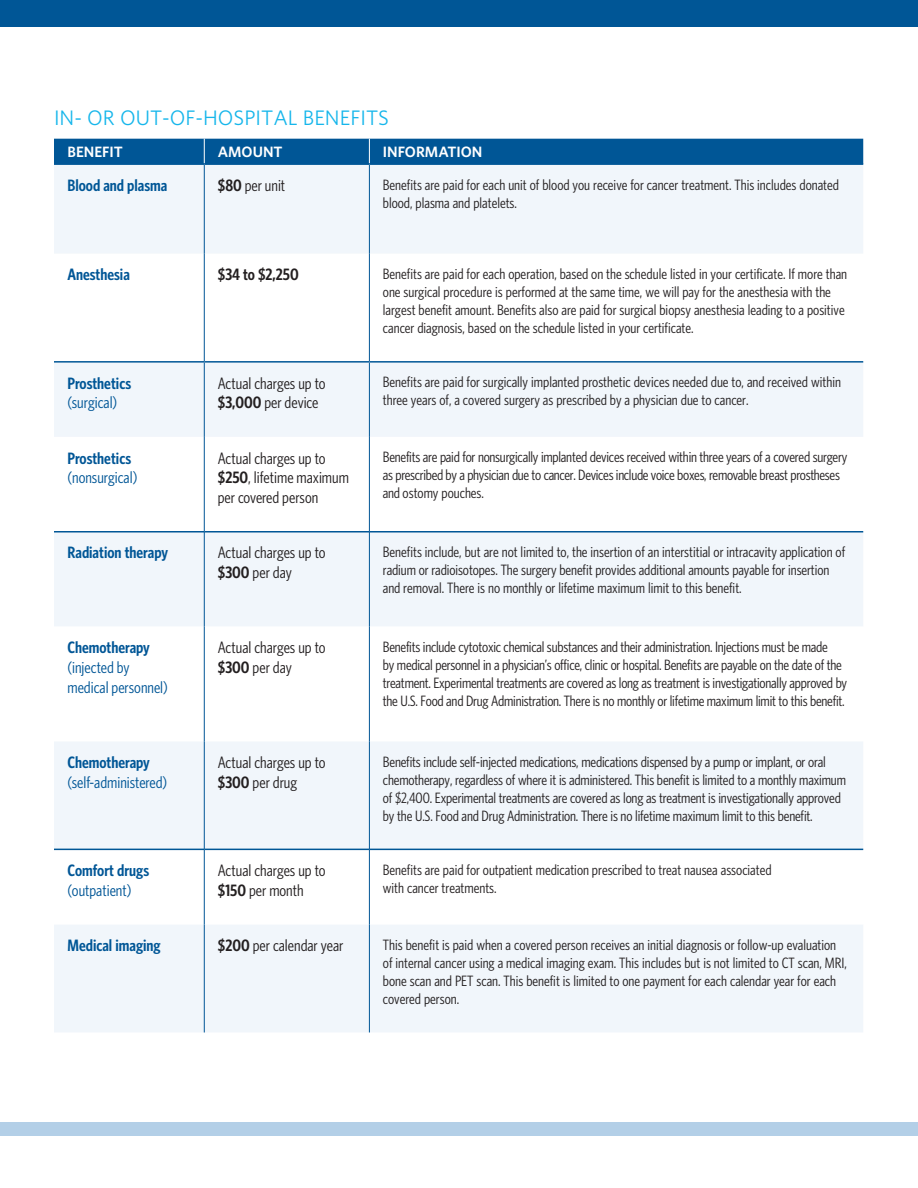
<style>
.page{position:relative;width:918px;height:1188px;background:#fff}
.page>*{position:absolute;margin:0;border:0;box-sizing:border-box;transform-origin:0 0}
.t1{font:21px "Whitney";color:#16b6eb}
.t2{font:16.5px/19.8px "Whitney Condensed";color:#231f20}
.t3{font:600 16.5px "Whitney Condensed";color:#005696}
.t4{font:16.5px/19.8px "Whitney Condensed";color:#005696}
.t5{font:600 16.5px "Whitney Condensed";color:#231f20}
.t6{font:15px/18px "Whitney Condensed";color:#231f20}
.t7{font:600 15px "Whitney";color:#fff}
.s1{font-weight:600}
</style>
<div class="page">
<div style="left:0;top:0;width:918px;height:27px;background:#005696"></div>
<div style="left:54px;top:165px;width:809px;height:867px;background:#f1f6fb"></div>
<svg style="left:54px;top:254px;width:809px;height:670px"></svg>
<div style="left:54px;top:139px;width:809px;height:24px;background:#005696"></div>
<hr style="left:54px;top:531px;width:150px;height:2px;background:#005696">
<hr style="left:204px;top:531px;width:165px;height:2px;background:#005696">
<hr style="left:370px;top:531px;width:493px;height:2px;background:#005696">
<hr style="left:54px;top:849px;width:150px;height:1px;background:#005696">
<hr style="left:204px;top:849px;width:165px;height:1px;background:#005696">
<hr style="left:370px;top:849px;width:493px;height:1px;background:#005696">
<hr style="left:204px;top:165px;width:1px;height:89px;background:#005696">
<hr style="left:369px;top:165px;width:1px;height:89px;background:#005696">
<hr style="left:204px;top:254px;width:1px;height:107px;background:#005696">
<hr style="left:369px;top:254px;width:1px;height:107px;background:#005696">
<hr style="left:204px;top:363px;width:1px;height:74px;background:#005696">
<hr style="left:369px;top:363px;width:1px;height:74px;background:#005696">
<hr style="left:204px;top:437px;width:1px;height:95px;background:#005696">
<hr style="left:369px;top:437px;width:1px;height:95px;background:#005696">
<hr style="left:204px;top:532px;width:1px;height:95px;background:#005696">
<hr style="left:369px;top:532px;width:1px;height:95px;background:#005696">
<hr style="left:204px;top:627px;width:1px;height:114px;background:#005696">
<hr style="left:369px;top:627px;width:1px;height:114px;background:#005696">
<hr style="left:204px;top:741px;width:1px;height:108px;background:#005696">
<hr style="left:369px;top:741px;width:1px;height:108px;background:#005696">
<hr style="left:204px;top:849px;width:1px;height:75px;background:#005696">
<hr style="left:369px;top:849px;width:1px;height:75px;background:#005696">
<hr style="left:204px;top:924px;width:1px;height:108px;background:#005696">
<hr style="left:369px;top:924px;width:1px;height:108px;background:#005696">
<hr style="left:54px;top:163px;width:150px;height:2px;background:#005696">
<hr style="left:204px;top:163px;width:165px;height:2px;background:#005696">
<hr style="left:369px;top:163px;width:494px;height:2px;background:#005696">
<hr style="left:54px;top:361px;width:150px;height:2px;background:#005696">
<hr style="left:204px;top:361px;width:165px;height:2px;background:#005696">
<hr style="left:369px;top:361px;width:494px;height:2px;background:#005696">
<div style="left:0;top:1122px;width:918px;height:14px;background:#b3cfe7"></div>
<h1 class="t1" style="left:54px;top:105px;width:336px">IN- OR OUT-OF-HOSPITAL BENEFITS</h1>
<p class="t7" style="left:68px;top:143px;width:57px">BENEFIT</p>
<p class="t7" style="left:218px;top:143px;width:66px">AMOUNT</p>
<p class="t7" style="left:383px;top:143px;width:101px">INFORMATION</p>
<p class="t3" style="left:68px;top:175px;width:101px">Blood and plasma</p>
<p class="t2" style="left:218px;top:175px;width:69px"><span class="s1">$80</span> per unit</p>
<p class="t6" style="left:383px;top:175px;width:458px">Benefits are paid for each unit of blood you receive for cancer treatment. This includes donated blood, plasma and platelets.</p>
<p class="t3" style="left:68px;top:265px;width:64px">Anesthesia</p>
<p class="t5" style="left:218px;top:265px;width:82px">$34 to $2,250</p>
<p class="t6" style="left:383px;top:265px;width:466px">Benefits are paid for each operation, based on the schedule listed in your certificate. If more than one surgical procedure is performed at the same time, we will pay for the anesthesia with the largest benefit amount. Benefits also are paid for surgical biopsy anesthesia leading to a positive cancer diagnosis, based on the schedule listed in your certificate.</p>
<p class="t3" style="left:68px;top:373px;width:65px">Prosthetics</p>
<p class="t4" style="left:68px;top:392px;width:51px">(surgical)</p>
<p class="t3" style="left:68px;top:448px;width:65px">Prosthetics</p>
<p class="t4" style="left:68px;top:468px;width:71px">(nonsurgical)</p>
<p class="t2" style="left:218px;top:373px;width:109px">Actual charges up to <span class="s1">$3,000</span> per device</p>
<p class="t6" style="left:383px;top:373px;width:460px">Benefits are paid for surgically implanted prosthetic devices needed due to, and received within three years of, a covered surgery as prescribed by a physician due to cancer.</p>
<p class="t2" style="left:218px;top:448px;width:133px">Actual charges up to <span class="s1">$250</span>, lifetime maximum per covered person</p>
<p class="t6" style="left:383px;top:448px;width:466px">Benefits are paid for nonsurgically implanted devices received within three years of a covered surgery as prescribed by a physician due to cancer. Devices include voice boxes, removable breast prostheses and ostomy pouches.</p>
<p class="t3" style="left:68px;top:543px;width:102px">Radiation therapy</p>
<p class="t2" style="left:218px;top:543px;width:109px">Actual charges up to <span class="s1">$300</span> per day</p>
<p class="t6" style="left:383px;top:543px;width:464px">Benefits include, but are not limited to, the insertion of an interstitial or intracavity application of radium or radioisotopes. The surgery benefit provides additional amounts payable for insertion and removal. There is no monthly or lifetime maximum limit to this benefit.</p>
<p class="t3" style="left:68px;top:637px;width:84px">Chemotherapy</p>
<p class="t4" style="left:68px;top:657px;width:102px">(injected by medical personnel)</p>
<p class="t2" style="left:218px;top:637px;width:109px">Actual charges up to <span class="s1">$300</span> per day</p>
<p class="t6" style="left:383px;top:638px;width:466px">Benefits include cytotoxic chemical substances and their administration. Injections must be made<br>by medical personnel in a physician’s office, clinic or hospital. Benefits are payable on the date of the treatment. Experimental treatments are covered as long as treatment is investigationally approved by the U.S. Food and Drug Administration. There is no monthly or lifetime maximum limit to this benefit.</p>
<p class="t3" style="left:68px;top:752px;width:84px">Chemotherapy</p>
<p class="t4" style="left:68px;top:772px;width:101px">(self-administered)</p>
<p class="t2" style="left:218px;top:752px;width:109px">Actual charges up to <span class="s1">$300</span> per drug</p>
<p class="t6" style="left:383px;top:752px;width:465px">Benefits include self-injected medications, medications dispensed by a pump or implant, or oral chemotherapy, regardless of where it is administered. This benefit is limited to a monthly maximum of $2,400. Experimental treatments are covered as long as treatment is investigationally approved by the U.S. Food and Drug Administration. There is no lifetime maximum limit to this benefit.</p>
<p class="t3" style="left:68px;top:860px;width:83px">Comfort drugs</p>
<p class="t4" style="left:68px;top:880px;width:65px">(outpatient)</p>
<p class="t2" style="left:218px;top:860px;width:109px">Actual charges up to <span class="s1">$150</span> per month</p>
<p class="t6" style="left:383px;top:860px;width:390px">Benefits are paid for outpatient medication prescribed to treat nausea associated with cancer treatments.</p>
<p class="t3" style="left:68px;top:935px;width:95px">Medical imaging</p>
<p class="t2" style="left:218px;top:935px;width:127px"><span class="s1">$200</span> per calendar year</p>
<p class="t6" style="left:383px;top:936px;width:466px">This benefit is paid when a covered person receives an initial diagnosis or follow-up evaluation of internal cancer using a medical imaging exam. This includes but is not limited to CT scan, MRI, bone scan and PET scan. This benefit is limited to one payment for each calendar year for each covered person.</p>
</div>
